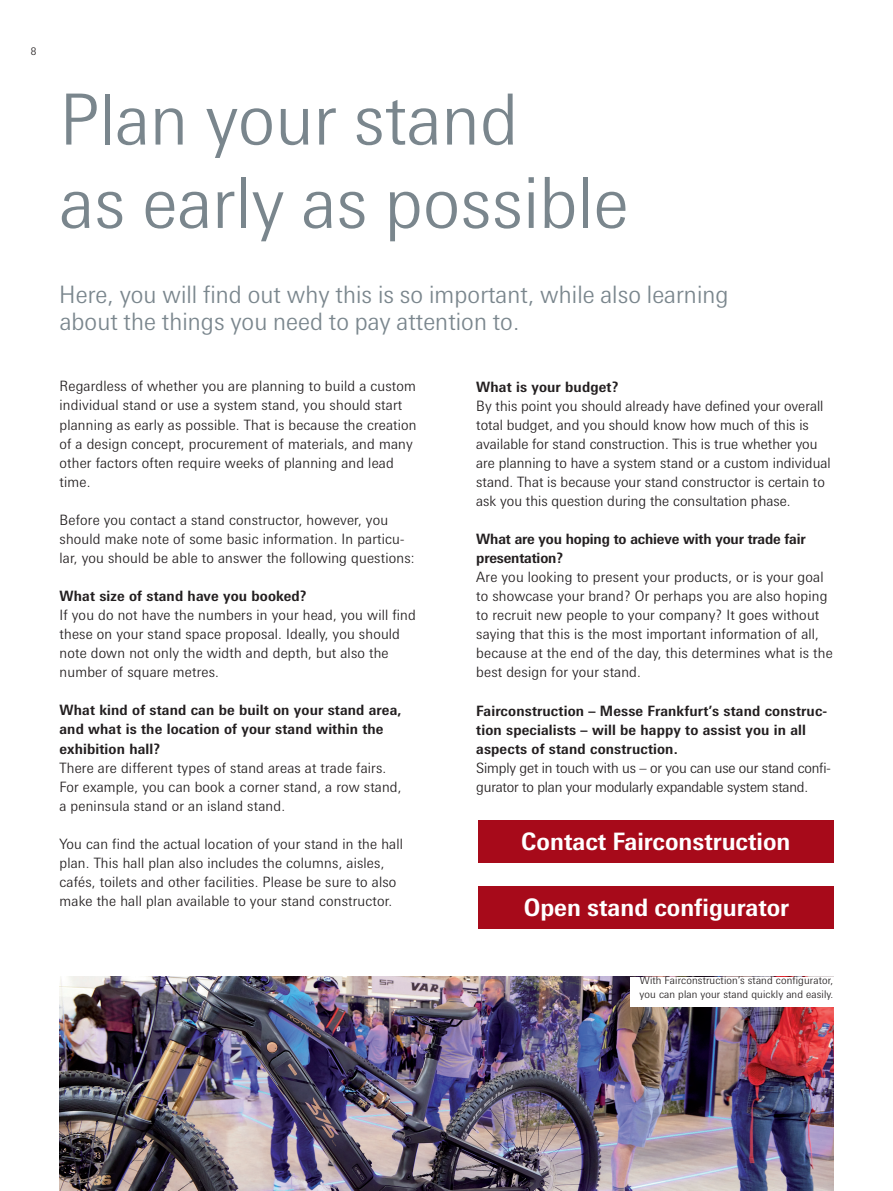
<style>
.page{position:relative;width:893px;height:1191px;background:#fff}
.page>*{position:absolute;margin:0;border:0;box-sizing:border-box;transform-origin:0 0}
.t1{font:300 70.5px/83.4px "Messe Univers";color:#7a868d}
.t2{font:300 24px/26.4px "Messe Univers";color:#7a868d}
.t3{font:700 24px "Messe Univers";color:#fff}
.t4{font:300 14.25px/19px "Messe Univers";letter-spacing:.01em;color:#231f20}
.t5{font:700 14.25px/19px "Messe Univers";letter-spacing:.01em;color:#231f20}
.t6{font:300 14.25px/19px "Messe Univers";letter-spacing:-.015em;color:#231f20}
.t7{font:700 14.25px/19px "Messe Univers";letter-spacing:-.01em;color:#231f20}
.t8{font:300 10.5px/13.6px "Messe Univers";letter-spacing:.01em;color:#231f20}
</style>
<div class="page">
<img style="left:60px;top:976px;width:773px;height:215px">
<div style="left:478px;top:820px;width:355px;height:42px;background:#a70a1a"></div>
<div style="left:478px;top:886px;width:355px;height:43px;background:#a70a1a"></div>
<div style="left:630px;top:976px;width:203px;height:30px;background:#fff"></div>
<p class="t8" style="left:31px;top:44px;width:7px">8</p>
<h1 class="t1" style="left:60px;top:77px;width:571px">Plan your stand<br>as early as possible</h1>
<h2 class="t2" style="left:59px;top:281px;width:671px">Here, you will find out why this is so important, while also learning about the things you need to pay attention to.</h2>
<p class="t4" style="left:60px;top:376px;width:359px">Regardless of whether you are planning to build a custom individual stand or use a system stand, you should start planning as early as possible. That is because the creation of a design concept, procurement of materials, and many other factors often require weeks of planning and lead time.</p>
<p class="t4" style="left:60px;top:510px;width:357px">Before you contact a stand constructor, however, you should make note of some basic information. In particu&shy;lar, you should be able to answer the following questions:</p>
<p class="t5" style="left:60px;top:586px;width:249px">What size of stand have you booked?</p>
<p class="t4" style="left:60px;top:605px;width:358px">If you do not have the numbers in your head, you will find these on your stand space proposal. Ideally, you should note down not only the width and depth, but also the number of square metres.</p>
<p class="t5" style="left:60px;top:700px;width:343px">What kind of stand can be built on your stand area, and what is the location of your stand within the exhibition hall?</p>
<p class="t4" style="left:60px;top:758px;width:344px">There are different types of stand areas at trade fairs.<br>For example, you can book a corner stand, a row stand, a peninsula stand or an island stand.</p>
<p class="t4" style="left:60px;top:834px;width:345px">You can find the actual location of your stand in the hall plan. This hall plan also includes the columns, aisles, cafés, toilets and other facilities. Please be sure to also make the hall plan available to your stand constructor.</p>
<p class="t5" style="left:476px;top:377px;width:144px">What is your budget?</p>
<p class="t4" style="left:476px;top:396px;width:356px">By this point you should already have defined your overall total budget, and you should know how much of this is available for stand construction. This is true whether you are planning to have a system stand or a custom individual stand. That is because your stand constructor is certain to ask you this question during the consultation phase.</p>
<p class="t7" style="left:476px;top:529px;width:331px">What are you hoping to achieve with your trade fair presentation?</p>
<p class="t4" style="left:476px;top:567px;width:358px">Are you looking to present your products, or is your goal to showcase your brand? Or perhaps you are also hoping to recruit new people to your company? It goes without saying that this is the most important information of all, because at the end of the day, this determines what is the best design for your stand.</p>
<p class="t5" style="left:476px;top:700px;width:353px">Fairconstruction – Messe Frankfurt’s stand construc&shy;tion specialists – will be happy to assist you in all aspects of stand construction.</p>
<p class="t6" style="left:476px;top:758px;width:356px">Simply get in touch with us – or you can use our stand confi&shy;gurator to plan your modularly expandable system stand.</p>
<h2 class="t3" style="left:521px;top:826px;width:271px">Contact Fairconstruction</h2>
<h2 class="t3" style="left:524px;top:893px;width:267px">Open stand configurator</h2>
<p class="t8" style="left:640px;top:973px;width:195px">With Fairconstruction’s stand configurator, you can plan your stand quickly and easily.</p>
</div>
